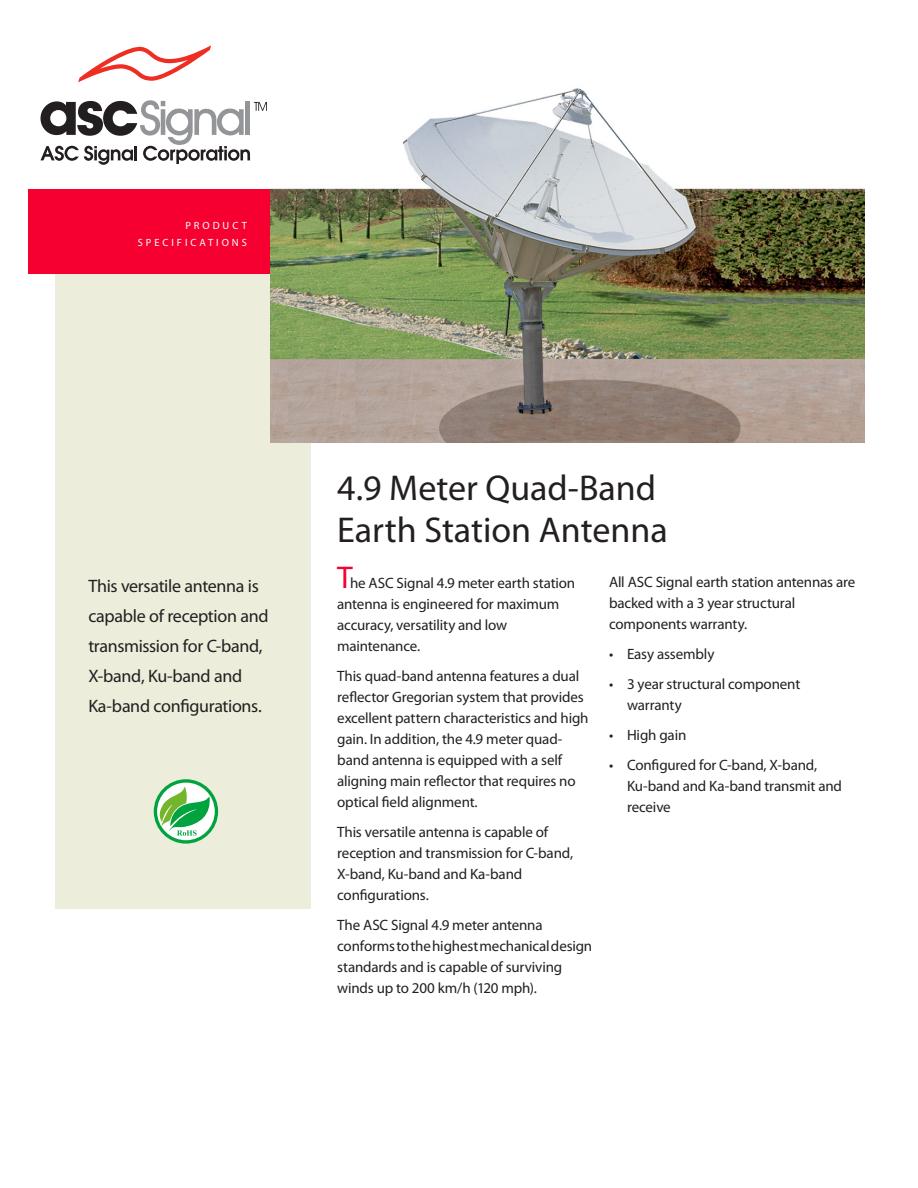
<style>
.page{position:relative;width:918px;height:1188px;background:#fff}
.page>*{position:absolute;margin:0;border:0;box-sizing:border-box;transform-origin:0 0}
.t1{font:36px "Myriad Pro";color:#231f20}
.t2{font:18px/30px "Myriad Pro";letter-spacing:-.02em;color:#231f20}
.t3{font:15px/21px "Myriad Pro";letter-spacing:-.01em;color:#231f20}
.t4{font:10.5px "Myriad Pro";letter-spacing:.28em;color:#fff}
.s1{font-size:31.5px;color:#f50030}
</style>
<div class="page">
<div style="left:55px;top:189px;width:255px;height:720px;background:#ededdb"></div>
<div style="left:28px;top:189px;width:278px;height:85px;background:#f50030"></div>
<img style="left:270px;top:88px;width:594px;height:355px">
<svg style="left:154px;top:779px;width:64px;height:65px"></svg>
<svg style="left:78px;top:45px;width:133px;height:37px"></svg>
<svg style="left:41px;top:100px;width:226px;height:65px"></svg>
<p class="t4" style="left:185px;top:219px;width:63px">PRODUCT</p>
<p class="t4" style="left:138px;top:236px;width:111px">SPECIFICATIONS</p>
<p class="t2" style="left:88px;top:570px;width:182px">This versatile antenna is capable of reception and transmission for C-band,<br>X-band, Ku-band and<br>Ka-band configurations.</p>
<p class="t1" style="left:337px;top:466px;width:320px">4.9 Meter Quad-Band</p>
<p class="t1" style="left:337px;top:508px;width:332px">Earth Station Antenna</p>
<p class="t3" style="left:337px;top:572px;width:240px"><span class="s1">T</span>he ASC Signal 4.9 meter earth station antenna is engineered for maximum</p>
<p class="t3" style="left:337px;top:614px;width:172px">accuracy, versatility and low</p>
<p class="t3" style="left:337px;top:635px;width:84px">maintenance.</p>
<p class="t3" style="left:337px;top:665px;width:253px">This quad-band antenna features a dual reflector Gregorian system that provides excellent pattern characteristics and high gain. In addition, the 4.9 meter quad&shy;band antenna is equipped with a self aligning main reflector that requires no optical field alignment.</p>
<p class="t3" style="left:337px;top:821px;width:213px">This versatile antenna is capable of</p>
<p class="t3" style="left:337px;top:842px;width:238px">reception and transmission for C-band,<br>X-band, Ku-band and Ka-band configurations.</p>
<p class="t3" style="left:337px;top:914px;width:257px">The ASC Signal 4.9 meter antenna conforms to the highest mechanical design standards and is capable of surviving winds up to 200 km/h (120 mph).</p>
<p class="t3" style="left:609px;top:572px;width:248px">All ASC Signal earth station antennas are backed with a 3 year structural</p>
<p class="t3" style="left:609px;top:614px;width:140px">components warranty.</p>
<p class="t3" style="left:609px;top:644px;width:107px">• Easy assembly</p>
<p class="t3" style="left:609px;top:674px;width:193px">• 3 year structural component</p>
<p class="t3" style="left:627px;top:695px;width:56px">warranty</p>
<p class="t3" style="left:609px;top:725px;width:79px">• High gain</p>
<p class="t3" style="left:609px;top:755px;width:210px">• Configured for C-band, X-band,</p>
<p class="t3" style="left:627px;top:776px;width:217px">Ku-band and Ka-band transmit and</p>
<p class="t3" style="left:627px;top:797px;width:45px">receive</p>
</div>
